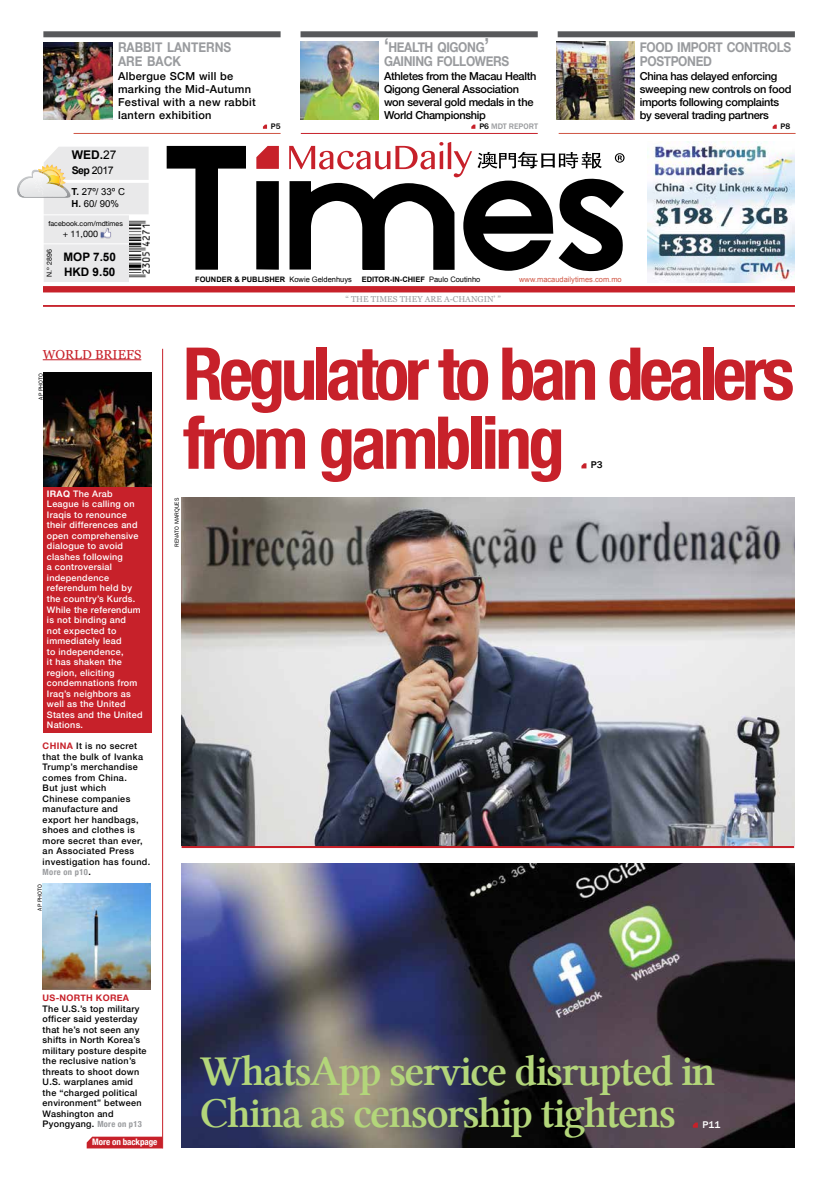
<style>
.page{position:relative;width:837px;height:1191px;background:#fff}
.page>*{position:absolute;margin:0;border:0;box-sizing:border-box;transform-origin:0 0}
.t1{font:700 condensed 73px/69px "Helvetica Neue";letter-spacing:-.06em;color:#c7212a}
.t2{font:43px/42px "Lin Libertine Z";letter-spacing:-.04em;color:#b3d67a}
.t3{font:700 13.6px/14px "Helvetica Neue";letter-spacing:-.03em;color:#999b9e;scale:.88 1}
.t4{font:700 13.6px/14px "Helvetica Neue";color:#999b9e;scale:.88 1}
.t5{font:13px "Georgia";color:#c7212a}
.t6{font:700 12px "Arial";color:#000}
.t7{font:700 11.7px/15.3px "Arial";color:#000}
.t8{font:500 11px/13px "Helvetica Neue";letter-spacing:-.025em;color:#000}
.t9{font:500 11px/13px "Helvetica Neue";letter-spacing:.03em;color:#000}
.t10{font:10.5px "Arial";color:#000}
.t11{font:500 10px "Franklin Gothic";color:#fff}
.t12{font:500 10px "Franklin Gothic";color:#000}
.t13{font:9.6px/12.1px "Arial";color:#000}
.t14{font:500 9px/10.5px "Helvetica Neue";letter-spacing:.03em;color:#000}
.t15{font:500 9px/10.5px "Helvetica Neue";letter-spacing:.03em;color:#fff}
.t16{font:700 condensed 9px "Helvetica Neue";letter-spacing:-.01em;color:#fff}
.t17{font:700 9px "Helvetica Neue";letter-spacing:.03em;color:#c7212a}
.t18{font:9px "Helvetica Neue";color:#000}
.t19{font:8.5px "Georgia";color:#999b9e}
.t20{font:700 condensed 8.5px "Helvetica Neue";letter-spacing:.04em;color:#999b9e}
.t21{font:500 8.2px "Franklin Gothic";color:#999b9e}
.t22{font:500 8.2px "Franklin Gothic";color:#000}
.t23{font:700 7.5px "Arial";color:#000}
.t24{font:7.5px "Arial";color:#d05544}
.t25{font:7px "Helvetica Neue";color:#000}
.t26{font:6px "Franklin Gothic";letter-spacing:.025em;color:#000}
.s1{font-weight:400}
.s2{font-weight:700}
.s3{font-size:19.4px}
.s4{color:#000}
.s5{font-weight:700;color:#c7212a}
.s6{font-weight:500;font-stretch:normal;font-size:9px;color:#000}
.s7{font-weight:700;font-stretch:condensed;font-size:8.5px;color:#999b9e}
</style>
<div class="page">
<svg style="left:167px;top:146px;width:79px;height:124px"></svg>
<svg style="left:256px;top:181px;width:23px;height:89px;background:#060606"></svg>
<svg style="left:289px;top:142px;width:335px;height:129px"></svg>
<svg style="left:256px;top:146px;width:23px;height:23px"></svg>
<div style="left:43px;top:286px;width:751px;height:6px;background:#c7212a"></div>
<hr style="left:43px;top:305px;width:751px;height:1px;background:#c7212a">
<img style="left:148px;top:224px;width:1px;height:50px">
<div style="left:300px;top:31px;width:237px;height:6px;background:#58595b"></div>
<div style="left:43px;top:31px;width:237px;height:6px;background:#58595b"></div>
<div style="left:557px;top:31px;width:237px;height:6px;background:#58595b"></div>
<hr style="left:301px;top:133px;width:236px;height:1px;background:#c7212a">
<hr style="left:558px;top:133px;width:237px;height:1px;background:#d05544">
<hr style="left:74px;top:133px;width:206px;height:1px;background:#d05544">
<div style="left:43px;top:372px;width:109px;height:361px;background:#c7212a"></div>
<svg style="left:471px;top:125px;width:4px;height:4px"></svg>
<svg style="left:772px;top:125px;width:4px;height:4px"></svg>
<img style="left:647px;top:142px;width:146px;height:140px">
<hr style="left:162px;top:349px;width:1px;height:799px;background:#c7212a">
<hr style="left:43px;top:359px;width:98px;height:1px;background:#c7212a">
<svg style="left:87px;top:1136px;width:75px;height:12px"></svg>
<svg style="left:581px;top:463px;width:5px;height:5px"></svg>
<img style="left:301px;top:41px;width:77px;height:78px">
<img style="left:556px;top:41px;width:78px;height:78px">
<img style="left:43px;top:42px;width:69px;height:77px">
<svg style="left:263px;top:125px;width:4px;height:4px"></svg>
<img style="left:43px;top:372px;width:109px;height:114px">
<img style="left:42px;top:883px;width:109px;height:106px">
<svg style="left:17px;top:147px;width:131px;height:135px"></svg>
<hr style="left:181px;top:845px;width:612px;height:3px;background:#c7212a">
<img style="left:181px;top:497px;width:613px;height:348px">
<img style="left:181px;top:863px;width:612px;height:284px">
<svg style="left:692px;top:1122px;width:5px;height:5px"></svg>
<h3 class="t4" style="left:118px;top:41px;width:130px">RABBIT LANTERNS<br>ARE BACK</h3>
<p class="t9" style="left:118px;top:69px;width:139px">Albergue SCM will be marking the Mid-Autumn<br>Festival with a new rabbit lantern exhibition</p>
<h3 class="t6" style="left:72px;top:147px;width:46px">WED.<span class="s1">27</span></h3>
<p class="t10" style="left:72px;top:163px;width:43px"><span class="s2">SEP</span> 2017</p>
<p class="t13" style="left:72px;top:186px;width:55px"><span class="s2">T.</span> 27º/ 33º C<br><span class="s2">H.</span> 60/ 90%</p>
<p class="t25" style="left:48px;top:219px;width:76px">facebook.com/mdtimes</p>
<p class="t18" style="left:63px;top:228px;width:37px">+ 11,000</p>
<p class="t22" style="left:271px;top:121px;width:11px">P5</p>
<h3 class="t3" style="left:384px;top:41px;width:144px"><span class="s3">‘</span>HEALTH QIGONG<span class="s3">’<br></span>GAINING FOLLOWERS</h3>
<h3 class="t3" style="left:639px;top:41px;width:173px">FOOD IMPORT CONTROLS<br>POSTPONED</h3>
<p class="t8" style="left:384px;top:69px;width:154px">Athletes from the Macau Health<br>Qigong General Association won several gold medals in the<br>World Championship</p>
<p class="t8" style="left:639px;top:69px;width:153px">China has delayed enforcing sweeping new controls on food imports following complaints by several trading partners</p>
<p class="t21" style="left:479px;top:121px;width:60px"><span class="s4">P6</span> MDT REPORT</p>
<p class="t22" style="left:780px;top:121px;width:11px">P8</p>
<p class="t25" style="left:44px;top:277px;width:29px;rotate:-90deg">N.º 2896</p>
<p class="t7" style="left:63px;top:249px;width:54px">MOP 7.50<br>HKD 9.50</p>
<h3 class="t5" style="left:43px;top:345px;width:100px">WORLD BRIEFS</h3>
<p class="t26" style="left:37px;top:399px;width:28px;rotate:-90deg">ap photo</p>
<p class="t15" style="left:47px;top:488px;width:97px"><span class="s2">IRAQ</span> The Arab<br>League is calling on<br>Iraqis to renounce their differences and open comprehensive dialogue to avoid clashes following<br>a controversial independence referendum held by the country’s Kurds.<br>While the referendum is not binding and<br>not expected to immediately lead<br>to independence,<br>it has shaken the region, eliciting condemnations from<br>Iraq’s neighbors as well as the United<br>States and the United<br>Nations.</p>
<p class="t14" style="left:43px;top:740px;width:109px"><span class="s5">CHINA</span> It is no secret that the bulk of Ivanka<br>Trump’s merchandise comes from China.<br>But just which<br>Chinese companies manufacture and<br>export her handbags, shoes and clothes is more secret than ever, an Associated Press investigation has found.</p>
<p class="t20" style="left:43px;top:865px;width:50px">More on p10<span class="s6">.</span></p>
<p class="t26" style="left:36px;top:910px;width:28px;rotate:-90deg">ap photo</p>
<p class="t23" style="left:195px;top:274px;width:158px">FOUNDER &amp; PUBLISHER <span class="s1">Kowie Geldenhuys</span></p>
<p class="t23" style="left:361px;top:274px;width:120px">EDITOR-IN-CHIEF <span class="s1">Paulo Coutinho</span></p>
<p class="t24" style="left:519px;top:274px;width:104px">www.macaudailytimes.com.mo</p>
<p class="t19" style="left:345px;top:293px;width:157px">“ THE TIMES THEY ARE A-CHANGIN’ ”</p>
<h1 class="t1" style="left:183px;top:334px;width:613px">Regulator to ban dealers from gambling</h1>
<p class="t12" style="left:590px;top:459px;width:13px">P3</p>
<p class="t26" style="left:173px;top:547px;width:51px;rotate:-90deg">renato marques</p>
<p class="t17" style="left:43px;top:990px;width:87px">US-NORTH KOREA</p>
<p class="t14" style="left:43px;top:1002px;width:105px">The U.S.’s top military officer said yesterday that he’s not seen any shifts in North Korea’s military posture despite the reclusive nation’s threats to shoot down<br>U.S. warplanes amid the “charged political environment” between<br>Washington and<br>Pyongyang. <span class="s7">More on p13</span></p>
<p class="t16" style="left:92px;top:1134px;width:66px">More on backpage</p>
<h2 class="t2" style="left:200px;top:1051px;width:516px">WhatsApp service disrupted in<br>China as censorship tightens</h2>
<p class="t11" style="left:702px;top:1118px;width:19px">P11</p>
</div>
